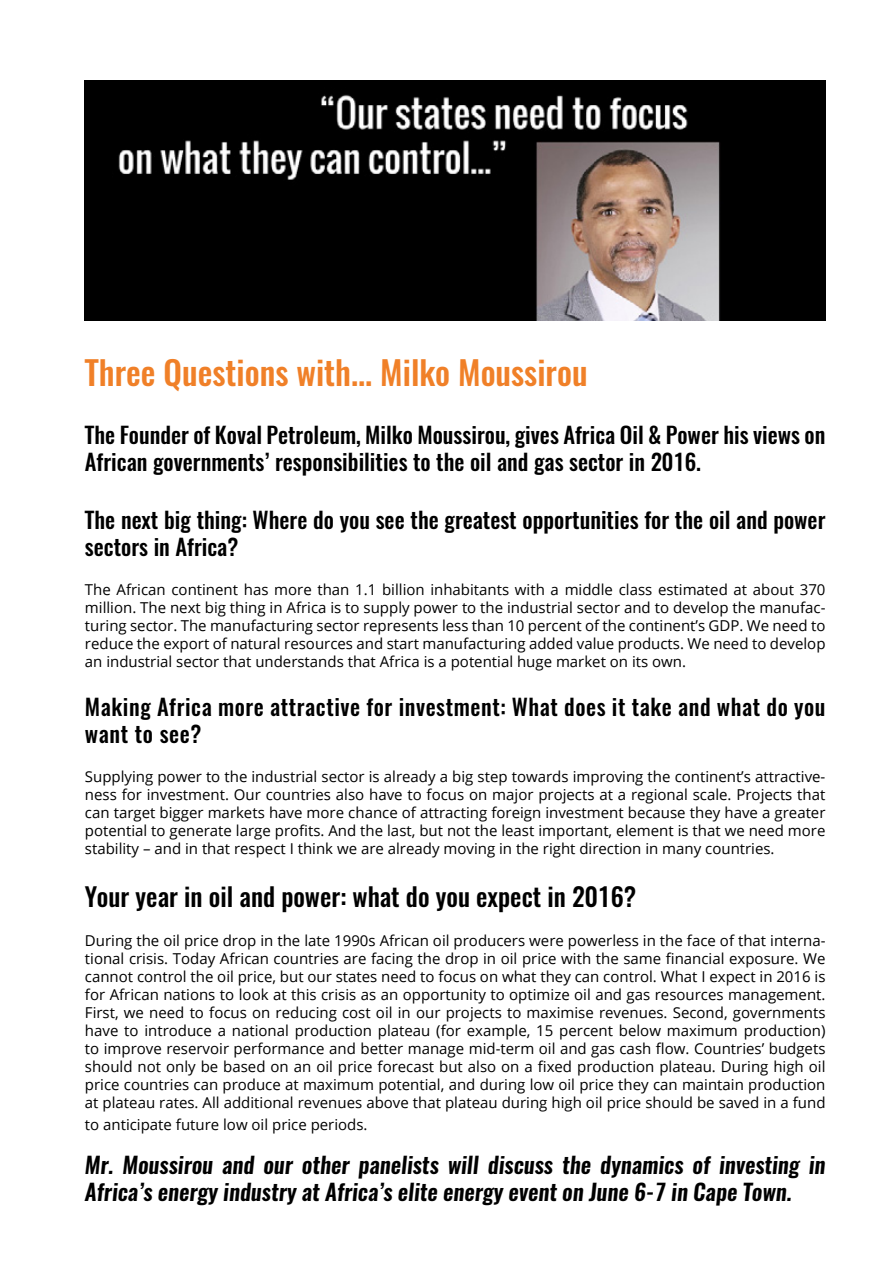
<style>
.page{position:relative;width:893px;height:1263px;background:#fff}
.page>*{position:absolute;margin:0;border:0;box-sizing:border-box;transform-origin:0 0}
.t1{font:500 33px "Oswald";color:#f08028}
.t2{font:500 25.5px "Oswald";color:#000}
.t3{font:500 22.5px/27px "Oswald";color:#000}
.t4{font:italic 600 22.5px/27px "Oswald";color:#000}
.t5{font:500 22.5px/27px "Oswald";letter-spacing:.025em;color:#000}
.t6{font:15px/18px "Open Sans";color:#000;text-align:justify}
</style>
<div class="page">
<img style="left:85px;top:80px;width:740px;height:240px">
<h1 class="t1" style="left:85px;top:350px;width:504px">Three Questions with... Milko Moussirou</h1>
<h3 class="t3" style="left:85px;top:422px;width:742px">The Founder of Koval Petroleum, Milko Moussirou, gives Africa Oil &amp; Power his views on<br>African governments’ responsibilities to the oil and gas sector in 2016.</h3>
<h3 class="t3" style="left:85px;top:506px;width:742px">The next big thing: Where do you see the greatest opportunities for the oil and power sectors in Africa?</h3>
<p class="t6" style="left:85px;top:580px;width:742px">The African continent has more than 1.1 billion inhabitants with a middle class estimated at about 370 million. The next big thing in Africa is to supply power to the industrial sector and to develop the manufac&shy;turing sector. The manufacturing sector represents less than 10 percent of the continent’s GDP. We need to reduce the export of natural resources and start manufacturing added value products. We need to develop an industrial sector that understands that Africa is a potential huge market on its own.</p>
<h3 class="t5" style="left:85px;top:693px;width:742px">Making Africa more attractive for investment: What does it take and what do you want to see?</h3>
<p class="t6" style="left:85px;top:767px;width:742px">Supplying power to the industrial sector is already a big step towards improving the continent’s attractive&shy;ness for investment. Our countries also have to focus on major projects at a regional scale. Projects that can target bigger markets have more chance of attracting foreign investment because they have a greater potential to generate large profits. And the last, but not the least important, element is that we need more stability – and in that respect I think we are already moving in the right direction in many countries.</p>
<h2 class="t2" style="left:85px;top:878px;width:553px">Your year in oil and power: what do you expect in 2016?</h2>
<p class="t6" style="left:85px;top:931px;width:742px">During the oil price drop in the late 1990s African oil producers were powerless in the face of that interna&shy;tional crisis. Today African countries are facing the drop in oil price with the same financial exposure. We cannot control the oil price, but our states need to focus on what they can control. What I expect in 2016 is for African nations to look at this crisis as an opportunity to optimize oil and gas resources management.<br>First, we need to focus on reducing cost oil in our projects to maximise revenues. Second, governments have to introduce a national production plateau (for example, 15 percent below maximum production) to improve reservoir performance and better manage mid-term oil and gas cash flow. Countries’ budgets should not only be based on an oil price forecast but also on a fixed production plateau. During high oil price countries can produce at maximum potential, and during low oil price they can maintain production at plateau rates. All additional revenues above that plateau during high oil price should be saved in a fund</p>
<p class="t6" style="left:85px;top:1115px;width:284px">to anticipate future low oil price periods.</p>
<h3 class="t4" style="left:85px;top:1152px;width:742px">Mr. Moussirou and our other panelists will discuss the dynamics of investing in<br>Africa’s energy industry at Africa’s elite energy event on June 6-7 in Cape Town.</h3>
</div>
